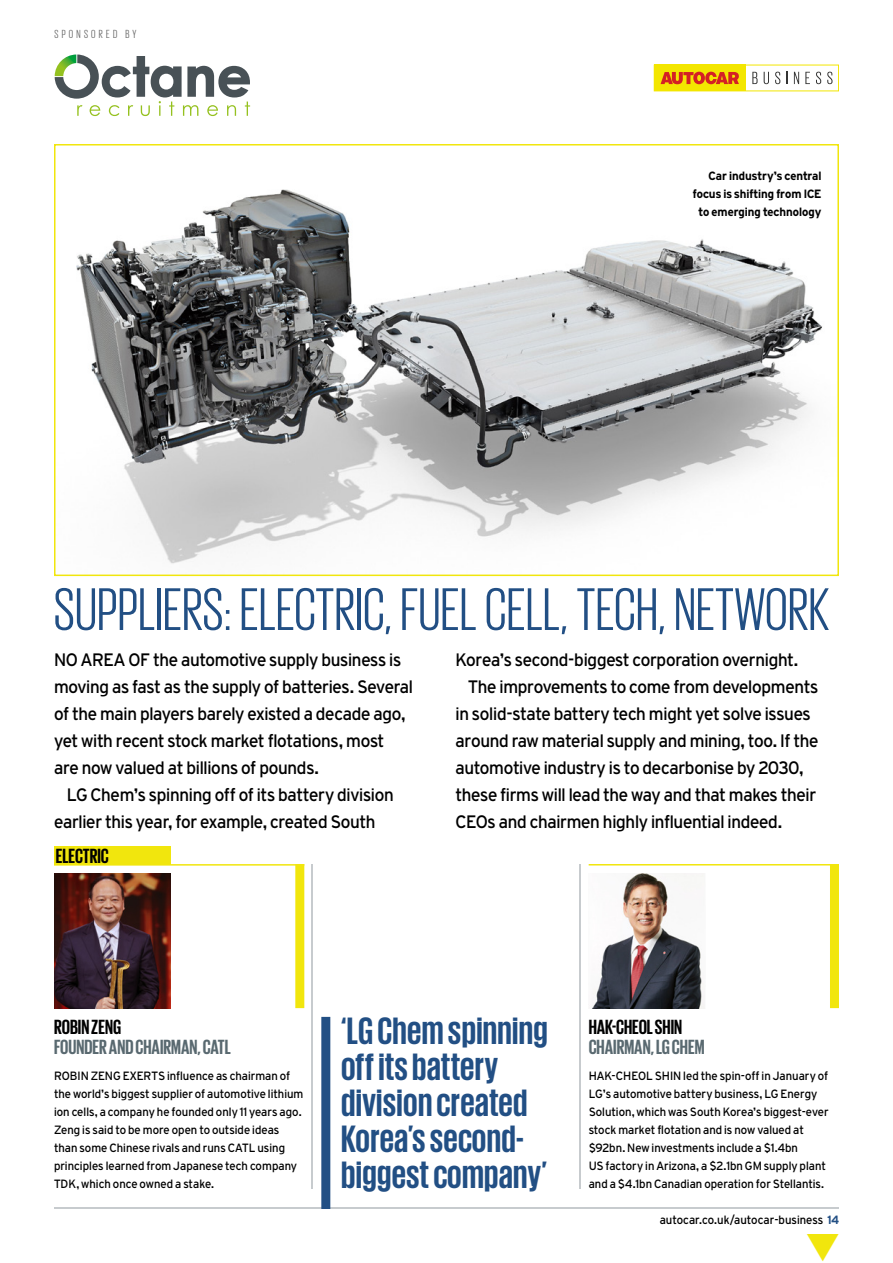
<style>
.page{position:relative;width:893px;height:1263px;background:#fff}
.page>*{position:absolute;margin:0;border:0;box-sizing:border-box;transform-origin:0 0}
.t1{font:61.5px "Giorgio Sans";letter-spacing:.01em;color:#224f84}
.t2{font:700 39px/36px "Giorgio Sans";letter-spacing:.01em;color:#224f84}
.t3{font:700 21px "Giorgio Sans";color:#596970}
.t4{font:700 21px "Giorgio Sans";color:#000}
.t5{font:18px/27px "Autocar Sans";letter-spacing:-.015em;color:#000}
.t6{font:12px/18px "Autocar Sans";color:#000}
.t7{font:700 12px/18px "Autocar Sans";color:#000;text-align:right}
.t8{font:12px "Giorgio Sans";letter-spacing:.275em;color:#666}
.s1{font-weight:700;color:#224f84}
</style>
<div class="page">
<svg style="left:55px;top:54px;width:195px;height:62px"></svg>
<img style="left:76px;top:189px;width:747px;height:375px">
<div style="left:54px;top:144px;width:785px;height:432px;border:2px solid #f1e60d"></div>
<hr style="left:579px;top:864px;width:1px;height:324px;background:#c7cbce">
<hr style="left:312px;top:864px;width:1px;height:324px;background:#c7cbce">
<hr style="left:54px;top:1207px;width:785px;height:2px;background:#c7cbce">
<div style="left:321px;top:1017px;width:9px;height:192px;background:#224f84"></div>
<img style="left:54px;top:873px;width:117px;height:135px">
<img style="left:592px;top:873px;width:113px;height:135px">
<hr style="left:54px;top:864px;width:250px;height:2px;background:#f1e60d">
<hr style="left:589px;top:864px;width:250px;height:1px;background:#f1e60d">
<div style="left:54px;top:846px;width:117px;height:18px;background:#f1e60d"></div>
<div style="left:295px;top:864px;width:9px;height:144px;background:#f1e60d"></div>
<div style="left:830px;top:864px;width:9px;height:144px;background:#f1e60d"></div>
<div style="left:654px;top:65px;width:92px;height:26px;background:#f3e600"></div>
<div style="left:654px;top:65px;width:185px;height:26px;border:1px solid #f3e600"></div>
<svg style="left:752px;top:72px;width:5px;height:12px"></svg>
<svg style="left:764px;top:72px;width:5px;height:12px"></svg>
<svg style="left:775px;top:72px;width:5px;height:12px"></svg>
<svg style="left:787px;top:72px;width:1px;height:12px"></svg>
<svg style="left:794px;top:72px;width:5px;height:12px"></svg>
<svg style="left:805px;top:72px;width:5px;height:12px"></svg>
<svg style="left:816px;top:72px;width:5px;height:12px"></svg>
<svg style="left:827px;top:72px;width:5px;height:12px"></svg>
<svg style="left:661px;top:72px;width:78px;height:12px"></svg>
<p class="t8" style="left:54px;top:28px;width:83px">SPONSORED BY</p>
<p class="t7" style="left:693px;top:167px;width:130px">Car industry’s central focus is shifting from ICE to emerging technology</p>
<h1 class="t1" style="left:54px;top:579px;width:777px">SUPPLIERS: ELECTRIC, FUEL CELL, TECH, NETWORK</h1>
<h3 class="t5" style="left:54px;top:646px;width:360px">NO AREA OF the automotive supply business is moving as fast as the supply of batteries. Several of the main players barely existed a decade ago, yet with recent stock market flotations, most are now valued at billions of pounds.</h3>
<h3 class="t5" style="left:54px;top:781px;width:341px;text-indent:13px">LG Chem’s spinning off of its battery division earlier this year, for example, created South</h3>
<h3 class="t4" style="left:56px;top:845px;width:54px">ELECTRIC</h3>
<h3 class="t5" style="left:455px;top:646px;width:344px">Korea’s second-biggest corporation overnight.</h3>
<h3 class="t5" style="left:468px;top:673px;width:352px">The improvements to come from developments</h3>
<h3 class="t5" style="left:455px;top:700px;width:357px">in solid-state battery tech might yet solve issues</h3>
<h3 class="t5" style="left:455px;top:727px;width:364px">around raw material supply and mining, too. If the</h3>
<h3 class="t5" style="left:455px;top:754px;width:350px">automotive industry is to decarbonise by 2030,</h3>
<h3 class="t5" style="left:455px;top:781px;width:362px">these firms will lead the way and that makes their</h3>
<h3 class="t5" style="left:455px;top:808px;width:328px">CEOs and chairmen highly influential indeed.</h3>
<h2 class="t2" style="left:341px;top:1011px;width:208px">‘LG Chem spinning off its battery division created<br>Korea’s second&shy;biggest company’</h2>
<h3 class="t4" style="left:589px;top:1016px;width:95px">HAK-CHEOL SHIN</h3>
<h3 class="t3" style="left:589px;top:1036px;width:117px">CHAIRMAN, LG CHEM</h3>
<h3 class="t4" style="left:54px;top:1017px;width:69px">ROBIN ZENG</h3>
<h3 class="t3" style="left:54px;top:1036px;width:178px">FOUNDER AND CHAIRMAN, CATL</h3>
<p class="t6" style="left:54px;top:1066px;width:251px">ROBIN ZENG EXERTS influence as chairman of the world’s biggest supplier of automotive lithium ion cells, a company he founded only 11 years ago.<br>Zeng is said to be more open to outside ideas than some Chinese rivals and runs CATL using principles learned from Japanese tech company TDK, which once owned a stake.</p>
<p class="t6" style="left:589px;top:1066px;width:242px">HAK-CHEOL SHIN led the spin-off in January of LG’s automotive battery business, LG Energy Solution, which was South Korea’s biggest-ever stock market flotation and is now valued at $92bn. New investments include a $1.4bn<br>US factory in Arizona, a $2.1bn GM supply plant and a $4.1bn Canadian operation for Stellantis.</p>
<p class="t6" style="left:660px;top:1210px;width:181px">autocar.co.uk/autocar-business <span class="s1">14</span></p>
</div>
